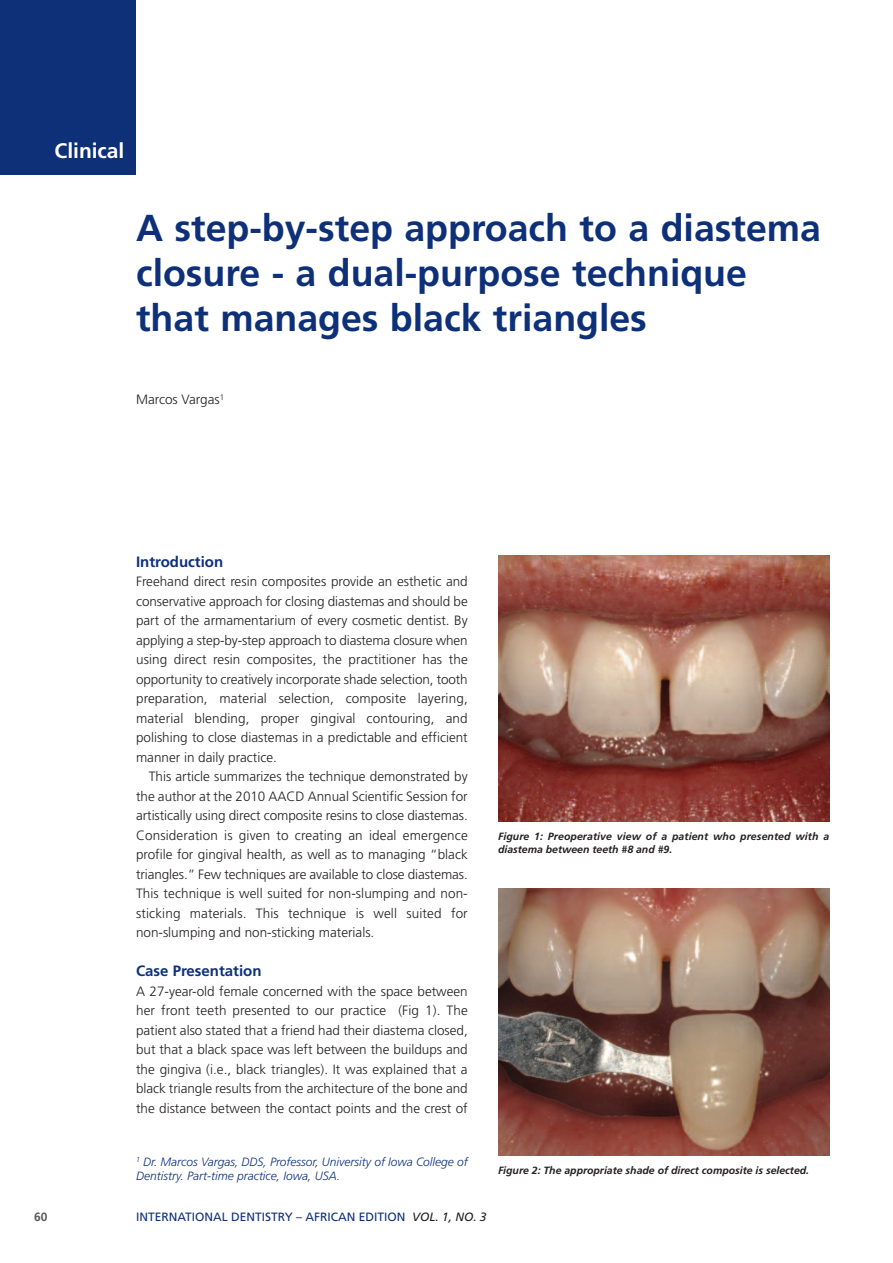
<style>
.page{position:relative;width:893px;height:1263px;background:#fff}
.page>*{position:absolute;margin:0;border:0;box-sizing:border-box;transform-origin:0 0}
.t1{font:700 37.5px/45px "Frutiger";color:#0d3079}
.t2{font:700 21px "Frutiger";color:#fff}
.t3{font:700 15px "Frutiger";color:#0d3079}
.t4{font:300 13.5px/19.5px "Frutiger";color:#231f20;text-align:justify}
.t5{font:italic 300 12px/14.4px "Frutiger";color:#0d3079}
.t6{font:12px "Frutiger";color:#0d3079}
.t7{font:700 12px "Frutiger";color:#57585a}
.t8{font:italic 700 10.5px/12.6px "Frutiger";color:#231f20}
.s1{font-style:italic;color:#231f20}
</style>
<div class="page">
<div style="left:0;top:0;width:136px;height:174px;background:#0d3079"></div>
<img style="left:498px;top:555px;width:332px;height:267px">
<img style="left:498px;top:889px;width:332px;height:266px">
<h2 class="t2" style="left:55px;top:142px;width:71px">Clinical</h2>
<h1 class="t1" style="left:136px;top:208px;width:686px">A step-by-step approach to a diastema closure - a dual-purpose technique that manages black triangles</h1>
<p class="t4" style="left:136px;top:391px;width:90px">Marcos Vargas<sup>1</sup></p>
<p class="t3" style="left:136px;top:555px;width:89px">Introduction</p>
<p class="t4" style="left:136px;top:573px;width:333px">Freehand direct resin composites provide an esthetic and conservative approach for closing diastemas and should be part of the armamentarium of every cosmetic dentist. By applying a step-by-step approach to diastema closure when using direct resin composites, the practitioner has the opportunity to creatively incorporate shade selection, tooth preparation, material selection, composite layering, material blending, proper gingival contouring, and polishing to close diastemas in a predictable and efficient manner in daily practice.</p>
<p class="t4" style="left:136px;top:768px;width:333px;text-indent:13px">This article summarizes the technique demonstrated by the author at the 2010 AACD Annual Scientific Session for artistically using direct composite resins to close diastemas.<br>Consideration is given to creating an ideal emergence profile for gingival health, as well as to managing “black triangles.” Few techniques are available to close diastemas.<br>This technique is well suited for non-slumping and non&shy;sticking materials. This technique is well suited for non-slumping and non-sticking materials.</p>
<p class="t3" style="left:136px;top:965px;width:127px">Case Presentation</p>
<p class="t4" style="left:136px;top:982px;width:333px">A 27-year-old female concerned with the space between her front teeth presented to our practice (Fig 1). The patient also stated that a friend had their diastema closed, but that a black space was left between the buildups and the gingiva (i.e., black triangles). It was explained that a black triangle results from the architecture of the bone and the distance between the contact points and the crest of</p>
<p class="t5" style="left:136px;top:1155px;width:333px"><sup>1</sup> Dr. Marcos Vargas, DDS, Professor, University of Iowa College of<br>Dentistry. Part-time practice, Iowa, USA.</p>
<p class="t8" style="left:498px;top:831px;width:333px">Figure 1: Preoperative view of a patient who presented with a diastema between teeth #8 and #9.</p>
<p class="t8" style="left:498px;top:1165px;width:313px">Figure 2: The appropriate shade of direct composite is selected.</p>
<p class="t7" style="left:34px;top:1212px;width:15px">60</p>
<p class="t6" style="left:136px;top:1212px;width:352px">INTERNATIONAL DENTISTRY – AFRICAN EDITION <span class="s1">VOL. 1, NO. 3</span></p>
</div>
